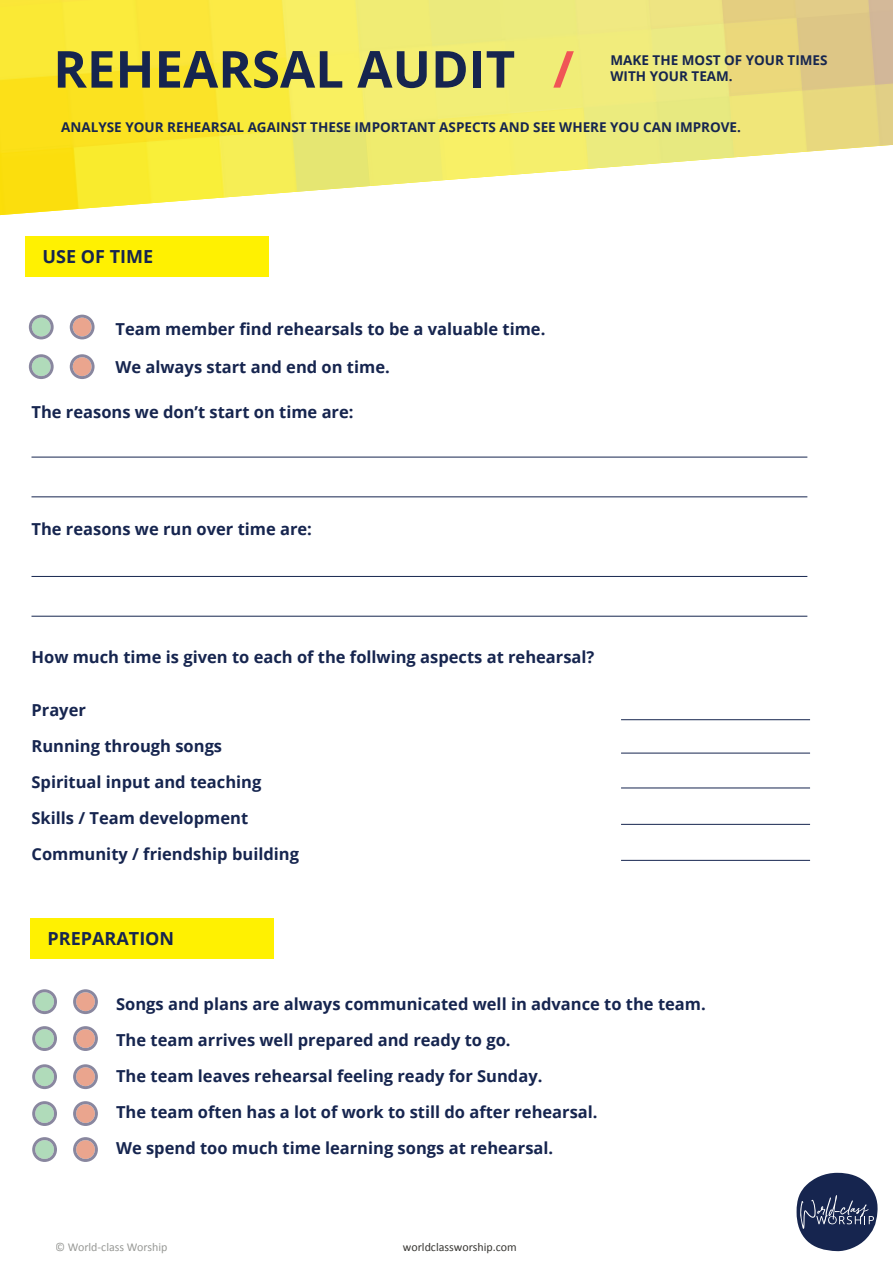
<style>
.page{position:relative;width:893px;height:1263px;background:#fff}
.page>*{position:absolute;margin:0;border:0;box-sizing:border-box;transform-origin:0 0}
.t1{font:700 51px "Open Sans";color:#16254f}
.t2{font:700 51px "Open Sans";color:#f05556}
.t3{font:700 18px "Open Sans";color:#16254f}
.t4{font:700 16.5px/36px "Open Sans";color:#16254f}
.t5{font:700 13.5px/16.2px "Open Sans";color:#16254f}
.t6{font:12px "Calibri";color:#393834}
.t7{font:12px "Calibri";color:#989996}
</style>
<div class="page">
<div style="left:26px;top:236px;width:242px;height:41px;background:#fff101"></div>
<img style="left:0;top:0;width:893px;height:215px">
<svg style="left:797px;top:1173px;width:81px;height:78px"></svg>
<hr style="left:32px;top:457px;width:775px;height:1px;background:#16254f">
<hr style="left:32px;top:496px;width:775px;height:1px;background:#16254f">
<hr style="left:32px;top:576px;width:775px;height:1px;background:#16254f">
<hr style="left:32px;top:616px;width:775px;height:1px;background:#16254f">
<hr style="left:621px;top:719px;width:189px;height:1px;background:#16254f">
<hr style="left:621px;top:753px;width:189px;height:1px;background:#16254f">
<hr style="left:621px;top:788px;width:189px;height:1px;background:#16254f">
<hr style="left:621px;top:824px;width:189px;height:1px;background:#16254f">
<hr style="left:621px;top:860px;width:189px;height:1px;background:#16254f">
<div style="left:31px;top:918px;width:243px;height:41px;background:#fff101"></div>
<svg style="left:73px;top:989px;width:25px;height:25px"></svg>
<svg style="left:73px;top:1026px;width:25px;height:25px"></svg>
<svg style="left:73px;top:1064px;width:25px;height:25px"></svg>
<svg style="left:73px;top:1101px;width:25px;height:25px"></svg>
<svg style="left:32px;top:989px;width:25px;height:25px"></svg>
<svg style="left:32px;top:1026px;width:25px;height:25px"></svg>
<svg style="left:32px;top:1064px;width:25px;height:25px"></svg>
<svg style="left:32px;top:1101px;width:25px;height:25px"></svg>
<svg style="left:73px;top:1137px;width:25px;height:25px"></svg>
<svg style="left:32px;top:1137px;width:25px;height:25px"></svg>
<svg style="left:70px;top:315px;width:25px;height:24px"></svg>
<svg style="left:29px;top:315px;width:25px;height:24px"></svg>
<svg style="left:70px;top:354px;width:25px;height:25px"></svg>
<svg style="left:29px;top:354px;width:25px;height:25px"></svg>
<h1 class="t1" style="left:53px;top:33px;width:463px">REHEARSAL AUDIT</h1>
<p class="t5" style="left:61px;top:119px;width:681px">ANALYSE YOUR REHEARSAL AGAINST THESE IMPORTANT ASPECTS AND SEE WHERE YOU CAN IMPROVE.</p>
<h1 class="t2" style="left:553px;top:33px;width:23px">/</h1>
<p class="t5" style="left:610px;top:52px;width:219px">MAKE THE MOST OF YOUR TIMES<br>WITH YOUR TEAM.</p>
<p class="t3" style="left:43px;top:244px;width:112px">USE OF TIME</p>
<p class="t4" style="left:116px;top:311px;width:431px">Team member find rehearsals to be a valuable time.</p>
<p class="t4" style="left:116px;top:348px;width:276px">We always start and end on time.</p>
<p class="t4" style="left:32px;top:393px;width:324px">The reasons we don’t start on time are:</p>
<p class="t4" style="left:32px;top:511px;width:282px">The reasons we run over time are:</p>
<p class="t4" style="left:32px;top:639px;width:564px">How much time is given to each of the follwing aspects at rehearsal?</p>
<p class="t4" style="left:32px;top:692px;width:269px">Prayer<br>Running through songs<br>Spiritual input and teaching<br>Skills / Team development<br>Community / friendship building</p>
<p class="t3" style="left:48px;top:926px;width:128px">PREPARATION</p>
<p class="t4" style="left:116px;top:985px;width:591px">Songs and plans are always communicated well in advance to the team.<br>The team arrives well prepared and ready to go.<br>The team leaves rehearsal feeling ready for Sunday.<br>The team often has a lot of work to still do after rehearsal.<br>We spend too much time learning songs at rehearsal.</p>
<p class="t7" style="left:55px;top:1240px;width:114px">© World-class Worship</p>
<p class="t6" style="left:403px;top:1240px;width:115px">worldclassworship.com</p>
</div>
